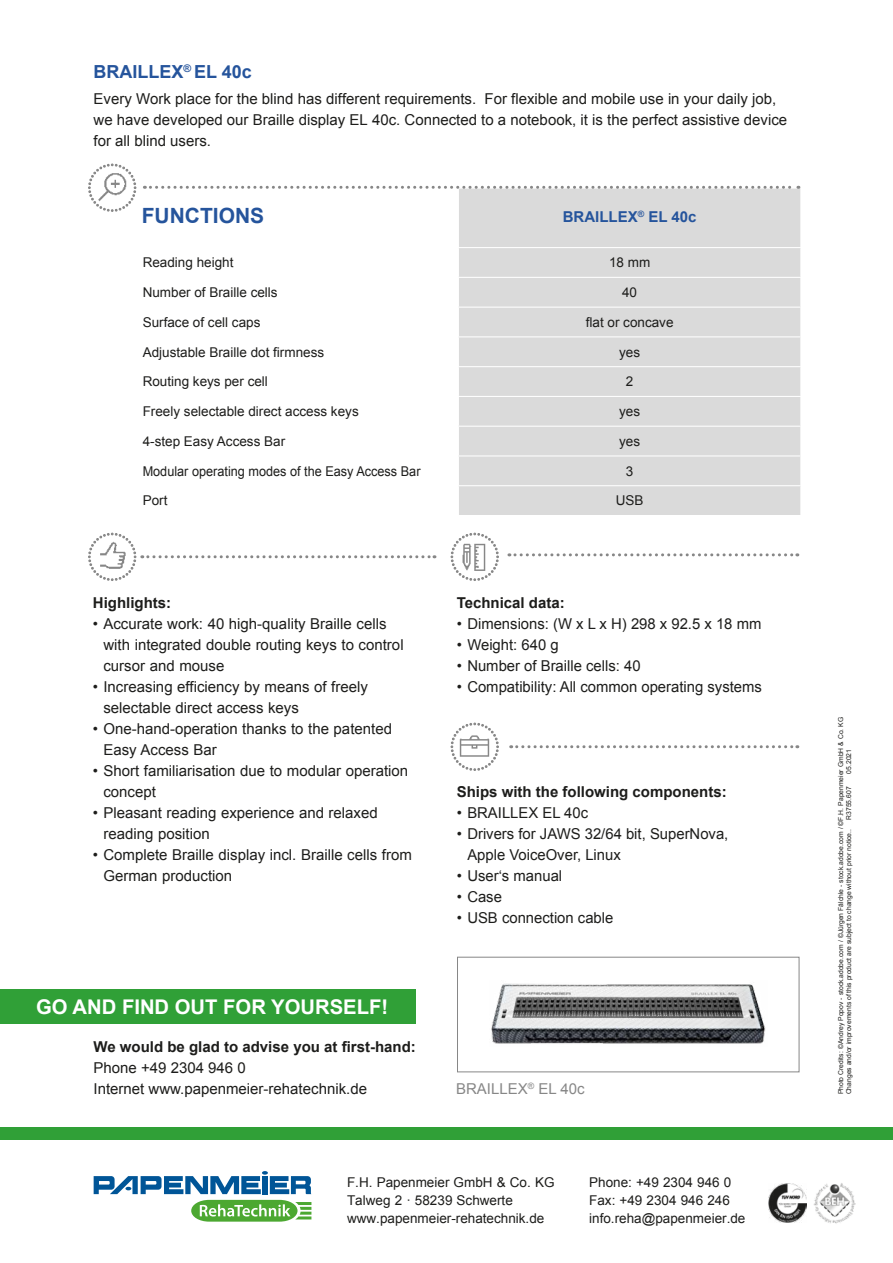
<style>
.page{position:relative;width:893px;height:1263px;background:#fff}
.page>*{position:absolute;margin:0;border:0;box-sizing:border-box;transform-origin:0 0}
.Headline_Versalien{font:700 21px "Arial";color:#25549c}
.Page_Section_Title_-_Bold_Blue{font:700 20.25px "Arial";color:#fff}
.Headline_2_Seite_oben{font:700 18px "Arial";color:#25549c}
.Fließtext{font:15px/21px "Arial";color:#1d1d1b}
.Body{font:15px/21px "Arial";color:#1d1d1b}
.Fließtext_bold{font:700 15px "Arial";color:#1d1d1b}
.Fließtext-2{font:700 15px "Arial";color:#1d1d1b}
.Fließtext-3{font:15px "Arial";color:#878787}
.t1{font:700 15px "Arial";color:#25549c}
.Adresse{font:13.5px "Arial";color:#1d1d1b}
.Adresse-2{font:13.5px "Arial";color:#1d1d1b;scale:.94 1}
.Page_Body_Text_-_Black{font:13.5px "Arial";color:#1d1d1b}
.Body-2{font:6.75px "Arial";color:#1d1d1b}
.Fließtext-4{font:6.75px "Arial";color:#1d1d1b}
</style>
<div class="page">
<div style="left:457px;top:957px;width:342px;height:115px;border:1px solid #878787"></div>
<svg style="left:142px;top:555px;width:293px;height:3px"></svg>
<svg style="left:88px;top:533px;width:48px;height:48px"></svg>
<img style="left:95px;top:539px;width:34px;height:32px">
<svg style="left:509px;top:553px;width:289px;height:3px"></svg>
<svg style="left:451px;top:533px;width:48px;height:48px"></svg>
<img style="left:454px;top:536px;width:42px;height:42px">
<div style="left:0;top:989px;width:415px;height:34px;background:#30a037"></div>
<svg style="left:451px;top:723px;width:48px;height:48px"></svg>
<svg style="left:511px;top:745px;width:287px;height:3px"></svg>
<div style="left:459px;top:189px;width:341px;height:326px;background:#dadada"></div>
<hr style="left:458px;top:277px;width:343px;height:1px;background:#fff">
<hr style="left:458px;top:307px;width:343px;height:1px;background:#fff">
<hr style="left:458px;top:336px;width:343px;height:1px;background:#fff">
<hr style="left:458px;top:366px;width:343px;height:1px;background:#fff">
<hr style="left:458px;top:396px;width:343px;height:1px;background:#fff">
<hr style="left:458px;top:426px;width:343px;height:1px;background:#fff">
<hr style="left:458px;top:455px;width:343px;height:1px;background:#fff">
<hr style="left:458px;top:485px;width:343px;height:1px;background:#fff">
<svg style="left:800px;top:248px;width:1px;height:267px"></svg>
<hr style="left:458px;top:247px;width:343px;height:1px;background:#fff">
<svg style="left:88px;top:164px;width:48px;height:48px"></svg>
<img style="left:90px;top:170px;width:45px;height:39px">
<svg style="left:144px;top:186px;width:655px;height:3px"></svg>
<img style="left:491px;top:983px;width:275px;height:61px">
<svg style="left:94px;top:1171px;width:217px;height:23px"></svg>
<svg style="left:191px;top:1200px;width:120px;height:21px"></svg>
<img style="left:814px;top:1183px;width:42px;height:41px">
<div style="left:0;top:1127px;width:893px;height:13px;background:#30a037"></div>
<img style="left:768px;top:1183px;width:39px;height:39px">
<h2 class="Headline_2_Seite_oben" style="left:94px;top:60px;width:160px">BRAILLEX<sup>®</sup> EL 40c</h2>
<p class="Fließtext" style="left:94px;top:89px;width:695px">Every Work place for the blind has different requirements. For flexible and mobile use in your daily job, we have developed our Braille display EL 40c. Connected to a notebook, it is the perfect assistive device for all blind users.</p>
<h2 class="Headline_Versalien" style="left:142px;top:202px;width:124px">FUNCTIONS</h2>
<p class="t1" style="left:563px;top:207px;width:135px">BRAILLEX<sup>®</sup> EL 40c</p>
<p class="Adresse" style="left:143px;top:254px;width:92px">Reading height</p>
<p class="Page_Body_Text_-_Black" style="left:609px;top:254px;width:43px">18 mm</p>
<p class="Adresse" style="left:143px;top:283px;width:137px">Number of Braille cells</p>
<p class="Page_Body_Text_-_Black" style="left:622px;top:283px;width:17px">40</p>
<p class="Adresse" style="left:143px;top:313px;width:119px">Surface of cell caps</p>
<p class="Page_Body_Text_-_Black" style="left:586px;top:313px;width:89px">flat or concave</p>
<p class="Adresse" style="left:143px;top:343px;width:183px">Adjustable Braille dot firmness</p>
<p class="Page_Body_Text_-_Black" style="left:619px;top:343px;width:23px">yes</p>
<p class="Adresse" style="left:143px;top:373px;width:127px">Routing keys per cell</p>
<p class="Page_Body_Text_-_Black" style="left:626px;top:373px;width:9px">2</p>
<p class="Adresse" style="left:143px;top:403px;width:218px">Freely selectable direct access keys</p>
<p class="Page_Body_Text_-_Black" style="left:619px;top:403px;width:23px">yes</p>
<p class="Adresse" style="left:143px;top:432px;width:144px">4-step Easy Access Bar</p>
<p class="Page_Body_Text_-_Black" style="left:619px;top:432px;width:23px">yes</p>
<p class="Adresse-2" style="left:143px;top:462px;width:297px">Modular operating modes of the Easy Access Bar</p>
<p class="Page_Body_Text_-_Black" style="left:626px;top:462px;width:9px">3</p>
<p class="Adresse" style="left:143px;top:492px;width:26px">Port</p>
<p class="Page_Body_Text_-_Black" style="left:616px;top:492px;width:29px">USB</p>
<h2 class="Fließtext_bold" style="left:93px;top:592px;width:80px">Highlights:</h2>
<p class="Body" style="left:103px;top:613px;width:302px;text-indent:-11px">• Accurate work: 40 high-quality Braille cells with integrated double routing keys to control cursor and mouse</p>
<p class="Body" style="left:103px;top:676px;width:266px;text-indent:-11px">• Increasing efficiency by means of freely selectable direct access keys</p>
<p class="Body" style="left:103px;top:718px;width:290px;text-indent:-11px">• One-hand-operation thanks to the patented<br>Easy Access Bar</p>
<p class="Body" style="left:103px;top:760px;width:306px;text-indent:-11px">• Short familiarisation due to modular operation concept</p>
<p class="Body" style="left:103px;top:802px;width:276px;text-indent:-11px">• Pleasant reading experience and relaxed reading position</p>
<p class="Body" style="left:103px;top:844px;width:310px;text-indent:-11px">• Complete Braille display incl. Braille cells from<br>German production</p>
<h2 class="Page_Section_Title_-_Bold_Blue" style="left:36px;top:994px;width:354px">GO AND FIND OUT FOR YOURSELF!</h2>
<p class="Fließtext-2" style="left:94px;top:1037px;width:324px">We would be glad to advise you at first-hand:</p>
<p class="Fließtext" style="left:94px;top:1057px;width:154px">Phone +49 2304 946 0</p>
<p class="Fließtext" style="left:94px;top:1078px;width:275px">Internet www.papenmeier-rehatechnik.de</p>
<h2 class="Fließtext_bold" style="left:457px;top:592px;width:110px">Technical data:</h2>
<p class="Fließtext" style="left:457px;top:613px;width:306px">• Dimensions: (W x L x H) 298 x 92.5 x 18 mm</p>
<p class="Fließtext" style="left:457px;top:634px;width:103px">• Weight: 640 g</p>
<p class="Fließtext" style="left:457px;top:655px;width:185px">• Number of Braille cells: 40</p>
<p class="Fließtext" style="left:457px;top:676px;width:307px">• Compatibility: All common operating systems</p>
<h2 class="Fließtext_bold" style="left:457px;top:781px;width:272px">Ships with the following components:</h2>
<p class="Fließtext" style="left:457px;top:802px;width:133px">• BRAILLEX EL 40c</p>
<p class="Fließtext" style="left:467px;top:823px;width:263px;text-indent:-11px">• Drivers for JAWS 32/64 bit, SuperNova,<br>Apple VoiceOver, Linux</p>
<p class="Fließtext" style="left:457px;top:865px;width:107px">• User‘s manual</p>
<p class="Fließtext" style="left:457px;top:886px;width:47px">• Case</p>
<p class="Fließtext" style="left:457px;top:907px;width:158px">• USB connection cable</p>
<p class="Fließtext-3" style="left:456px;top:1078px;width:130px">BRAILLEX<sup>®</sup> EL 40c</p>
<p class="Adresse" style="left:347px;top:1173px;width:209px">F.H. Papenmeier GmbH &amp; Co. KG</p>
<p class="Adresse" style="left:347px;top:1191px;width:167px">Talweg 2 · 58239 Schwerte</p>
<p class="Adresse" style="left:347px;top:1209px;width:199px">www.papenmeier-rehatechnik.de</p>
<p class="Adresse" style="left:589px;top:1173px;width:144px">Phone: +49 2304 946 0</p>
<p class="Adresse" style="left:589px;top:1191px;width:142px">Fax: +49 2304 946 246</p>
<p class="Adresse" style="left:589px;top:1209px;width:158px">info.reha@papenmeier.de</p>
<p class="Body-2" style="left:836px;top:1094px;width:379px;rotate:-90deg">Photo Credits: ©Andrey Popov - stock.adobe.com / ©Jürgen Fälchle - stock.adobe.com / ©F.H. Papenmeier GmbH &amp; Co. KG</p>
<p class="Fließtext-4" style="left:844px;top:773px;width:26px;rotate:-90deg">05.2021</p>
<p class="Fließtext-4" style="left:844px;top:820px;width:35px;rotate:-90deg">R3755.607</p>
<p class="Fließtext-4" style="left:844px;top:1094px;width:267px;rotate:-90deg">Changes and/or improvements of this product are subject to change without prior notice..</p>
</div>
